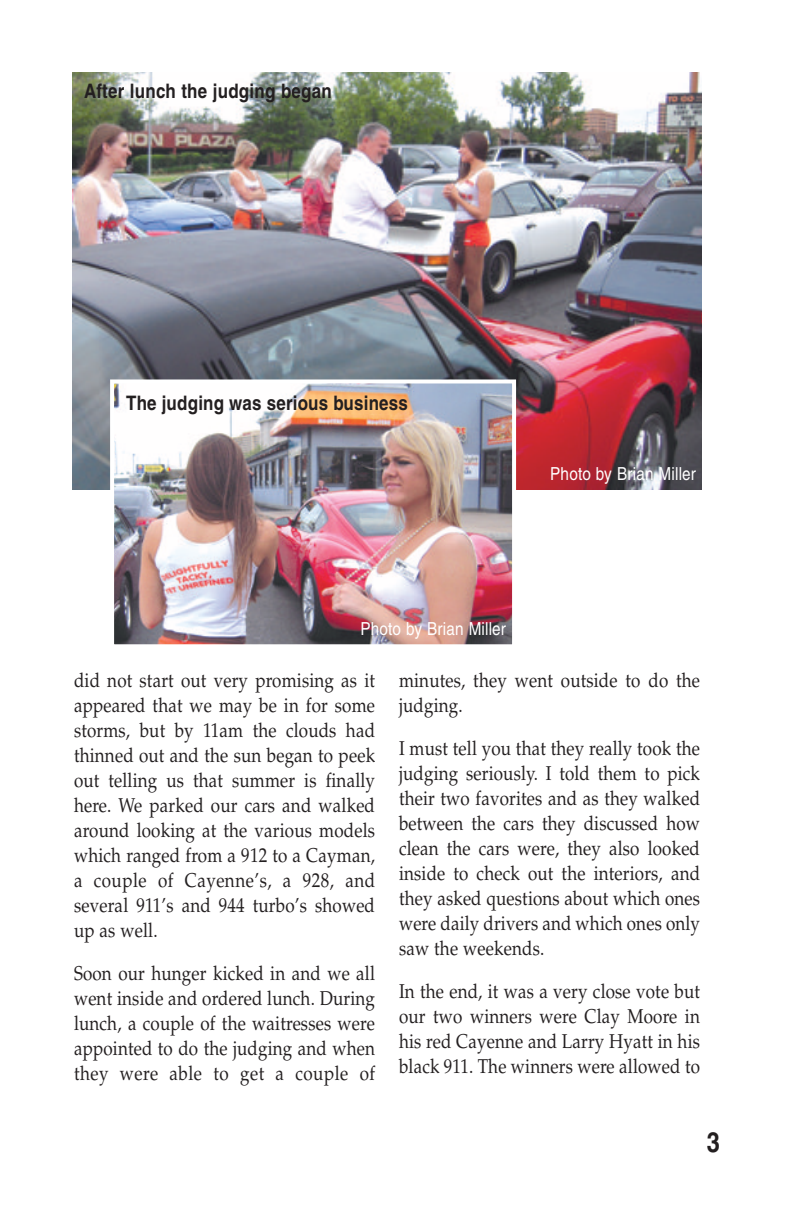
<style>
.page{position:relative;width:792px;height:1224px;background:#fff}
.page>*{position:absolute;margin:0;border:0;box-sizing:border-box;transform-origin:0 0}
.t1{font:700 28px "Helvetica";color:#231f20;scale:.85 1}
.t2{font:20px/25px "Palatino";letter-spacing:.01em;color:#231f20;text-align:justify;scale:.85 1}
.t3{font:700 20px "Helvetica";letter-spacing:.01em;color:#231f20;scale:.85 1}
.t4{font:18px "Helvetica";letter-spacing:.01em;color:#fff;scale:.85 1}
</style>
<div class="page">
<img style="left:72px;top:72px;width:630px;height:418px">
<img style="left:115px;top:384px;width:396px;height:259px">
<div style="left:110px;top:379px;width:406px;height:269px;border:4px solid #fff"></div>
<p class="t3" style="left:84px;top:79px;width:293px">After lunch the judging began</p>
<p class="t3" style="left:126px;top:391px;width:333px">The judging was serious business</p>
<p class="t4" style="left:550px;top:464px;width:173px">Photo by Brian Miller</p>
<p class="t4" style="left:360px;top:618px;width:173px">Photo by Brian Miller</p>
<p class="t2" style="left:74px;top:668px;width:356px">did not start out very promising as it appeared that we may be in for some storms, but by 11am the clouds had thinned out and the sun began to peek out telling us that summer is finally here. We parked our cars and walked around looking at the various models which ranged from a 912 to a Cayman, a couple of Cayenne’s, a 928, and several 911’s and 944 turbo’s showed up as well.</p>
<p class="t2" style="left:74px;top:961px;width:356px">Soon our hunger kicked in and we all went inside and ordered lunch. During lunch, a couple of the waitresses were appointed to do the judging and when they were able to get a couple of</p>
<p class="t2" style="left:399px;top:668px;width:356px">minutes, they went outside to do the judging.</p>
<p class="t2" style="left:399px;top:736px;width:356px">I must tell you that they really took the judging seriously. I told them to pick their two favorites and as they walked between the cars they discussed how clean the cars were, they also looked inside to check out the interiors, and they asked questions about which ones were daily drivers and which ones only saw the weekends.</p>
<p class="t2" style="left:399px;top:979px;width:356px">In the end, it was a very close vote but our two winners were Clay Moore in his red Cayenne and Larry Hyatt in his black 911. The winners were allowed to</p>
<h1 class="t1" style="left:707px;top:1125px;width:17px">3</h1>
</div>
